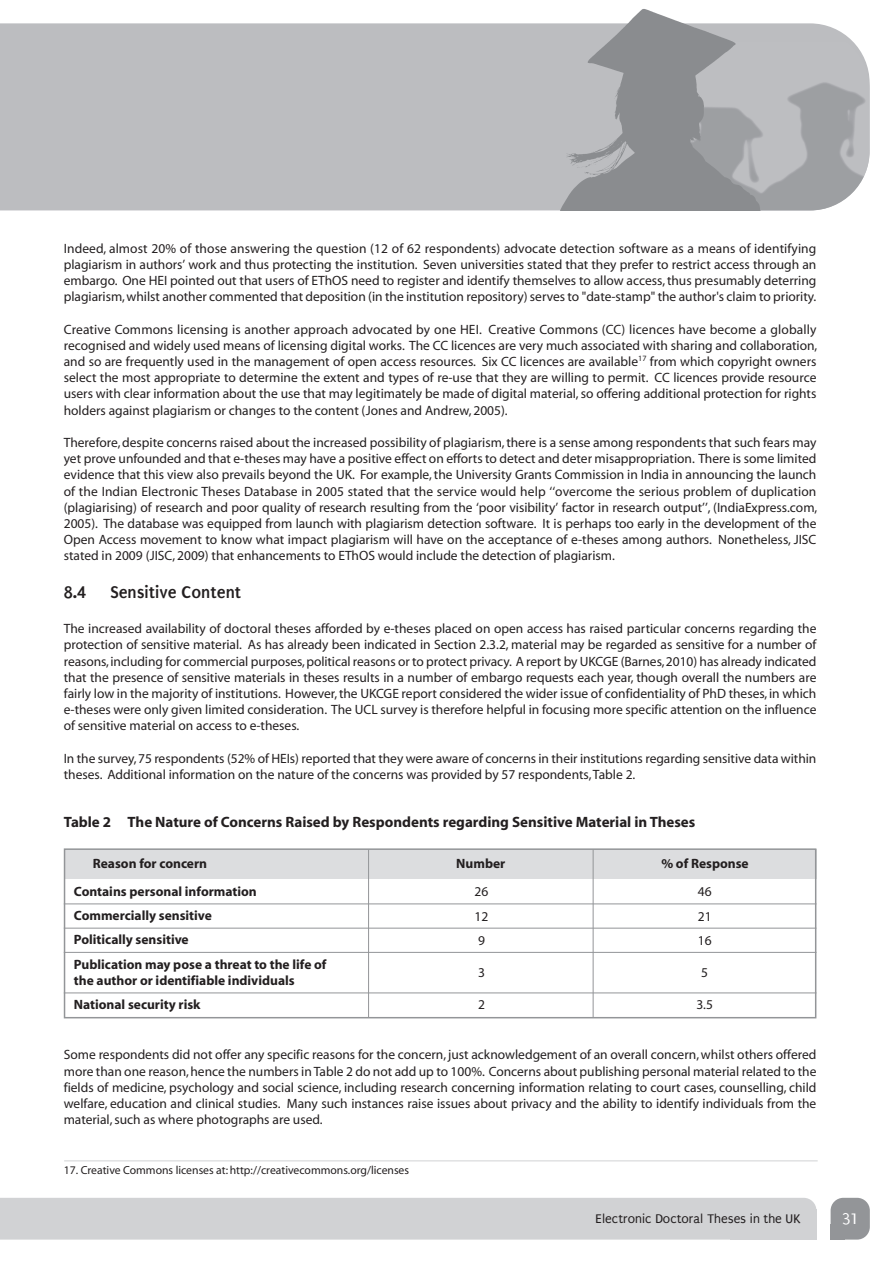
<style>
.page{position:relative;width:893px;height:1263px;background:#fff}
.page>*{position:absolute;margin:0;border:0;box-sizing:border-box;transform-origin:0 0}
.t1{font:700 18px "Puritan";color:#231f20}
.t2{font:16.5px "Puritan";color:#fff}
.t3{font:15px "Myriad Bold Norm";color:#231f20}
.t4{font:13.5px/16.2px "Myriad";color:#231f20;text-align:justify}
.t5{font:13.5px/24.3px "Myriad Bold Norm";color:#231f20}
.t6{font:13.5px "Puritan";color:#231f20}
.t7{font:11.7px "Myriad";color:#231f20}
</style>
<div class="page">
<div style="left:0;top:23px;width:853px;height:187px;background:#bcbdc0"></div>
<img style="left:765px;top:42px;width:105px;height:168px">
<img style="left:541px;top:9px;width:224px;height:201px">
<div style="left:831px;top:1198px;width:39px;height:41px;background:#939598;border-radius:13px"></div>
<div style="left:0;top:1198px;width:816px;height:41px;background:#d1d2d4"></div>
<div style="left:730px;top:1209px;width:86px;height:30px;background:#d1d2d4"></div>
<div style="left:831px;top:1224px;width:14px;height:15px;background:#939598"></div>
<hr style="left:64px;top:1160px;width:754px;height:1px;background:#d1d2d4">
<div style="left:64px;top:849px;width:752px;height:30px;background:#dcdddf"></div>
<hr style="left:64px;top:903px;width:752px;height:1px;background:#939598">
<hr style="left:64px;top:928px;width:752px;height:1px;background:#939598">
<hr style="left:64px;top:952px;width:752px;height:1px;background:#939598">
<hr style="left:64px;top:992px;width:752px;height:1px;background:#939598">
<hr style="left:368px;top:849px;width:1px;height:168px;background:#939598">
<hr style="left:593px;top:849px;width:1px;height:168px;background:#939598">
<div style="left:64px;top:848px;width:752px;height:170px;border:2px solid #939598"></div>
<p class="t4" style="left:64px;top:241px;width:754px">Indeed, almost 20% of those answering the question (12 of 62 respondents) advocate detection software as a means of identifying plagiarism in authors’ work and thus protecting the institution. Seven universities stated that they prefer to restrict access through an embargo. One HEI pointed out that users of EThOS need to register and identify themselves to allow access,thus presumably deterring plagiarism,whilst another commented that deposition (in the institution repository) serves to "date-stamp" the author's claim to priority.</p>
<p class="t4" style="left:64px;top:322px;width:755px">Creative Commons licensing is another approach advocated by one HEI. Creative Commons (CC) licences have become a globally recognised and widely used means of licensing digital works. The CC licences are very much associated with sharing and collaboration, and so are frequently used in the management of open access resources. Six CC licences are available<sup>17</sup> from which copyright owners select the most appropriate to determine the extent and types of re-use that they are willing to permit. CC licences provide resource users with clear information about the use that may legitimately be made of digital material,so offering additional protection for rights holders against plagiarism or changes to the content (Jones and Andrew, 2005).</p>
<p class="t4" style="left:64px;top:435px;width:755px">Therefore,despite concerns raised about the increased possibility of plagiarism,there is a sense among respondents that such fears may yet prove unfounded and that e-theses may have a positive effect on efforts to detect and deter misappropriation. There is some limited evidence that this view also prevails beyond the UK. For example, the University Grants Commission in India in announcing the launch of the Indian Electronic Theses Database in 2005 stated that the service would help ‘‘overcome the serious problem of duplication (plagiarising) of research and poor quality of research resulting from the ‘poor visibility’ factor in research output’’, (IndiaExpress.com, 2005). The database was equipped from launch with plagiarism detection software. It is perhaps too early in the development of the Open Access movement to know what impact plagiarism will have on the acceptance of e-theses among authors. Nonetheless, JISC stated in 2009 (JISC, 2009) that enhancements to EThOS would include the detection of plagiarism.</p>
<h1 class="t1" style="left:64px;top:583px;width:24px">8.4</h1>
<h1 class="t1" style="left:111px;top:583px;width:132px">Sensitive Content</h1>
<p class="t4" style="left:64px;top:622px;width:754px">The increased availability of doctoral theses afforded by e-theses placed on open access has raised particular concerns regarding the protection of sensitive material. As has already been indicated in Section 2.3.2, material may be regarded as sensitive for a number of reasons,including for commercial purposes,political reasons or to protect privacy. A report by UKCGE (Barnes,2010) has already indicated that the presence of sensitive materials in theses results in a number of embargo requests each year, though overall the numbers are fairly low in the majority of institutions. However,the UKCGE report considered the wider issue of confidentiality of PhD theses, in which e-theses were only given limited consideration. The UCL survey is therefore helpful in focusing more specific attention on the influence of sensitive material on access to e-theses.</p>
<p class="t4" style="left:64px;top:751px;width:754px">In the survey,75 respondents (52% of HEIs) reported that they were aware of concerns in their institutions regarding sensitive data within theses. Additional information on the nature of the concerns was provided by 57 respondents,Table 2.</p>
<p class="t3" style="left:64px;top:816px;width:633px">Table 2 The Nature of Concerns Raised by Respondents regarding Sensitive Material in Theses</p>
<p class="t5" style="left:456px;top:852px;width:51px">Number</p>
<p class="t4" style="left:475px;top:881px;width:15px;line-height:24.3px">26<br>12<br>9</p>
<p class="t4" style="left:478px;top:965px;width:8px">3</p>
<p class="t4" style="left:478px;top:997px;width:8px">2</p>
<p class="t5" style="left:74px;top:851px;width:184px;line-height:27.6px;text-indent:19px">Reason for concern<br>Contains personal information</p>
<p class="t5" style="left:74px;top:904px;width:254px">Commercially sensitive<br>Politically sensitive<br>Publication may pose a threat to the life of</p>
<p class="t5" style="left:74px;top:969px;width:222px">the author or identifiable individuals<br>National security risk</p>
<p class="t5" style="left:661px;top:852px;width:89px">% of Response</p>
<p class="t4" style="left:698px;top:881px;width:15px;line-height:24.3px">46<br>21<br>16</p>
<p class="t4" style="left:701px;top:965px;width:8px">5</p>
<p class="t4" style="left:696px;top:997px;width:18px">3.5</p>
<p class="t4" style="left:64px;top:1048px;width:754px">Some respondents did not offer any specific reasons for the concern, just acknowledgement of an overall concern,whilst others offered more than one reason,hence the numbers inTable 2 do not add up to 100%. Concerns about publishing personal material related to the fields of medicine, psychology and social science, including research concerning information relating to court cases, counselling, child welfare, education and clinical studies. Many such instances raise issues about privacy and the ability to identify individuals from the material,such as where photographs are used.</p>
<p class="t7" style="left:64px;top:1165px;width:347px">17. Creative Commons licenses at: http://creativecommons.org/licenses</p>
<p class="t6" style="left:596px;top:1212px;width:206px">Electronic Doctoral Theses in the UK</p>
<p class="t2" style="left:842px;top:1209px;width:18px">31</p>
</div>
